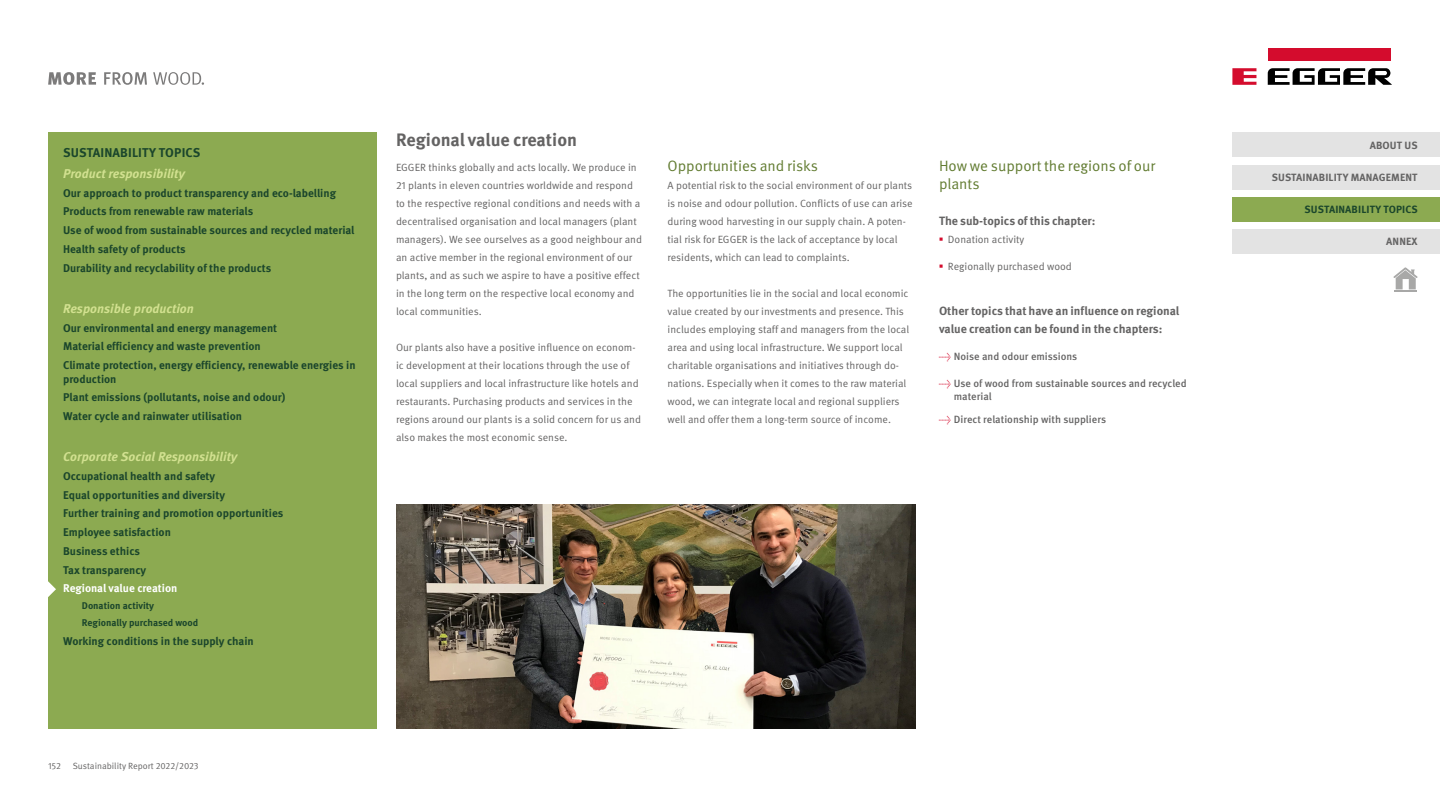
<style>
.page{position:relative;width:1440px;height:810px;background:#fff}
.page>*{position:absolute;margin:0;border:0;box-sizing:border-box;transform-origin:0 0}
.t1{font:700 18px "Meta Pro";color:#646363}
.t2{font:15px/18px "Meta Pro";color:#617b30}
.t3{font:italic 700 12.75px "Meta Pro";color:#d2e190}
.t4{font:700 12.75px "Meta Pro";letter-spacing:.01em;color:#1b462c}
.t5{font:700 12px/18px "Meta Pro";color:#646363}
.t6{font:700 11.25px/18.8px "Meta Pro";color:#1b462c}
.t7{font:700 11.25px "Meta Pro";color:#fff}
.t8{font:10.5px/18px "Meta Pro";color:#646363}
.t9{font:500 10.5px/12.6px "Meta Pro";color:#646363}
.t10{font:700 10.5px "Meta Pro";letter-spacing:.01em;color:#646363}
.t11{font:700 10.5px "Meta Pro";letter-spacing:.01em;color:#1b462c}
.t12{font:700 9.75px/17px "Meta Pro";color:#1b462c}
.t13{font:9px "Meta Pro";color:#646363}
.s1{font-weight:400;color:#d40c2d}
</style>
<div class="page">
<div style="left:1268px;top:48px;width:122px;height:13px;background:#d40c2d"></div>
<svg style="left:1232px;top:68px;width:24px;height:17px"></svg>
<svg style="left:1268px;top:68px;width:124px;height:17px"></svg>
<div style="left:48px;top:133px;width:328px;height:596px;background:#8caa51"></div>
<svg style="left:48px;top:581px;width:8px;height:16px"></svg>
<img style="left:396px;top:504px;width:520px;height:225px">
<svg style="left:48px;top:72px;width:48px;height:13px"></svg>
<svg style="left:104px;top:72px;width:43px;height:13px"></svg>
<svg style="left:153px;top:72px;width:51px;height:13px"></svg>
<div style="left:1232px;top:133px;width:208px;height:24px;background:#e3e3e3"></div>
<div style="left:1232px;top:165px;width:208px;height:24px;background:#e3e3e3"></div>
<div style="left:1232px;top:197px;width:208px;height:24px;background:#8caa51"></div>
<div style="left:1232px;top:229px;width:208px;height:25px;background:#e3e3e3"></div>
<svg style="left:1393px;top:267px;width:25px;height:24px"></svg>
<p class="t4" style="left:63px;top:143px;width:139px">SUSTAINABILITY TOPICS</p>
<p class="t3" style="left:63px;top:163px;width:123px">Product responsibility</p>
<p class="t6" style="left:63px;top:183px;width:293px">Our approach to product transparency and eco-labelling Products from renewable raw materials<br>Use of wood from sustainable sources and recycled material Health safety of products<br>Durability and recyclability of the products</p>
<p class="t3" style="left:63px;top:298px;width:132px">Responsible production</p>
<p class="t6" style="left:63px;top:318px;width:294px">Our environmental and energy management<br>Material efficiency and waste prevention<br>Climate protection, energy efficiency, renewable energies in</p>
<p class="t6" style="left:63px;top:369px;width:224px">production<br>Plant emissions (pollutants, noise and odour)<br>Water cycle and rainwater utilisation</p>
<p class="t3" style="left:63px;top:447px;width:176px">Corporate Social Responsibility</p>
<p class="t6" style="left:63px;top:466px;width:222px">Occupational health and safety<br>Equal opportunities and diversity<br>Further training and promotion opportunities<br>Employee satisfaction<br>Business ethics<br>Tax transparency</p>
<p class="t7" style="left:63px;top:580px;width:116px">Regional value creation</p>
<p class="t12" style="left:82px;top:597px;width:118px">Donation activity<br>Regionally purchased wood</p>
<p class="t6" style="left:63px;top:631px;width:192px">Working conditions in the supply chain</p>
<h1 class="t1" style="left:396px;top:126px;width:183px">Regional value creation</h1>
<p class="t8" style="left:396px;top:158px;width:248px">EGGER thinks globally and acts locally. We produce in 21 plants in eleven countries worldwide and respond to the respective regional conditions and needs with a decentralised organisation and local managers (plant managers). We see ourselves as a good neighbour and an active member in the regional environment of our plants, and as such we aspire to have a positive effect in the long term on the respective local economy and local communities.</p>
<p class="t8" style="left:396px;top:338px;width:247px">Our plants also have a positive influence on econom&shy;ic development at their locations through the use of local suppliers and local infrastructure like hotels and restaurants. Purchasing products and services in the regions around our plants is a solid concern for us and also makes the most economic sense.</p>
<h2 class="t2" style="left:668px;top:157px;width:152px">Opportunities and risks</h2>
<p class="t8" style="left:668px;top:176px;width:247px">A potential risk to the social environment of our plants is noise and odour pollution. Conflicts of use can arise during wood harvesting in our supply chain. A poten&shy;tial risk for EGGER is the lack of acceptance by local residents, which can lead to complaints.</p>
<p class="t8" style="left:668px;top:284px;width:243px">The opportunities lie in the social and local economic value created by our investments and presence. This includes employing staff and managers from the local area and using local infrastructure. We support local charitable organisations and initiatives through do&shy;nations. Especially when it comes to the raw material wood, we can integrate local and regional suppliers well and offer them a long-term source of income.</p>
<h2 class="t2" style="left:939px;top:157px;width:218px">How we support the regions of our plants</h2>
<p class="t5" style="left:939px;top:211px;width:158px">The sub-topics of this chapter:</p>
<p class="t8" style="left:948px;top:230px;width:78px">Donation activity</p>
<p class="t8" style="left:948px;top:257px;width:125px">Regionally purchased wood</p>
<p class="t5" style="left:939px;top:301px;width:242px">Other topics that have an influence on regional value creation can be found in the chapters:</p>
<p class="t9" style="left:939px;top:350px;width:140px"><span class="s1">→</span> Noise and odour emissions</p>
<p class="t9" style="left:954px;top:377px;width:234px;text-indent:-15px"><span class="s1">→</span> Use of wood from sustainable sources and recycled material</p>
<p class="t9" style="left:939px;top:413px;width:169px"><span class="s1">→</span> Direct relationship with suppliers</p>
<p class="t13" style="left:48px;top:760px;width:14px">152</p>
<p class="t13" style="left:73px;top:760px;width:127px">Sustainability Report 2022/2023</p>
<p class="t10" style="left:1370px;top:137px;width:49px">ABOUT US</p>
<p class="t10" style="left:1272px;top:169px;width:147px">SUSTAINABILITY MANAGEMENT</p>
<p class="t11" style="left:1305px;top:201px;width:115px">SUSTAINABILITY TOPICS</p>
<p class="t10" style="left:1386px;top:233px;width:33px">ANNEX</p>
</div>
